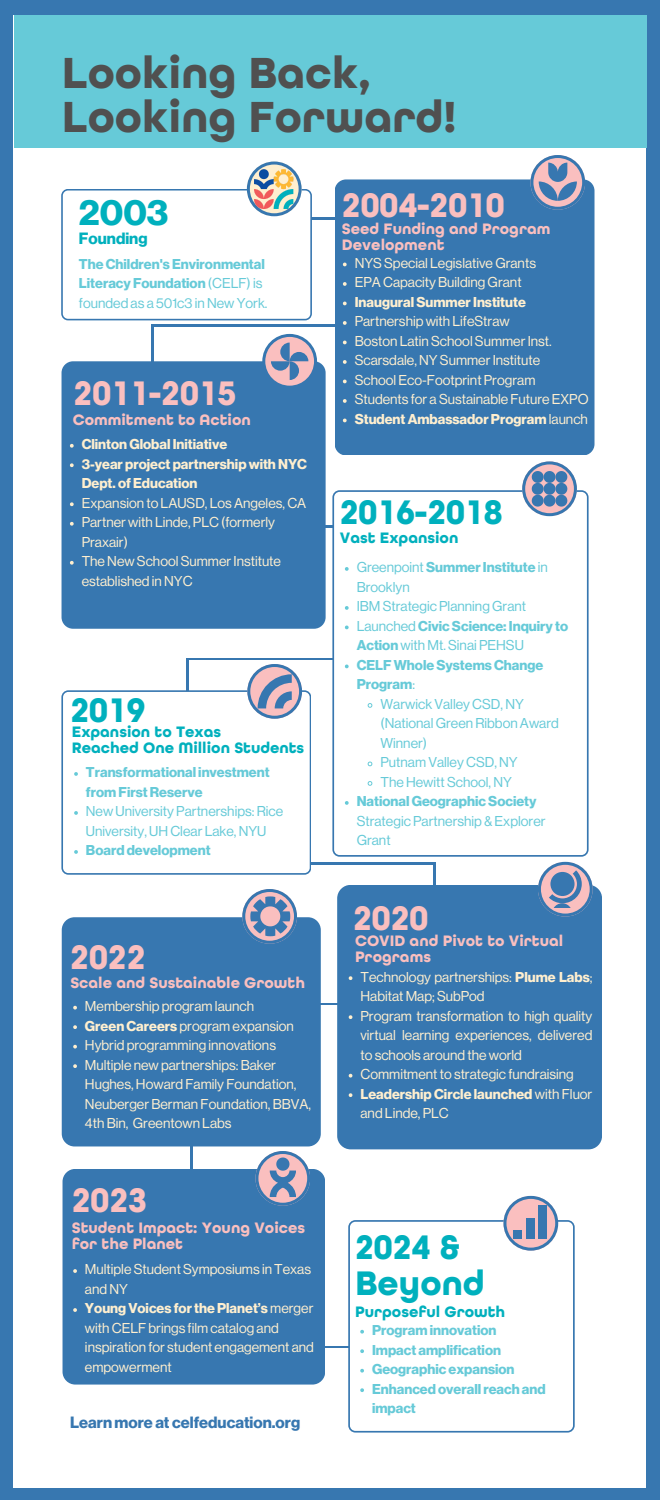
<style>
.page{position:relative;width:660px;height:1500px;background:#3777b0}
.page>*{position:absolute;margin:0;border:0;box-sizing:border-box;transform-origin:0 0}
.t1{font:700 46px/44.2px "All Round Gothic";color:#505050}
.t2{font:700 36px "All Round Gothic";color:#fabfbf}
.t3{font:700 36px "All Round Gothic";color:#00b0bd}
.t4{font:700 36px "Neue Haas Display";color:#00b0bd}
.t5{font:700 16px/15.8px "All Round Gothic";color:#fabfbf}
.t6{font:700 16px "All Round Gothic";color:#00b0bd}
.t7{font:700 16px "Neue Haas Display";color:#3777b0}
.t8{font:700 16px "Neue Haas Display";color:#00b0bd}
.t9{font:14px/19.5px "Neue Haas Display";color:#ffefcf}
.t10{font:700 14px/19.5px "Neue Haas Display";color:#66cad8}
.t11{font:14px/19.5px "Neue Haas Display";color:#66cad8}
.t12{font:700 14px/19.5px "Neue Haas Display";color:#ffefcf}
.s1{font-weight:400}
.s2{font-weight:700}
</style>
<div class="page">
<div style="left:14px;top:15px;width:632px;height:1473px;background:#fff"></div>
<div style="left:14px;top:15px;width:632px;height:133px;background:#66cad8"></div>
<hr style="left:189px;top:1003px;width:158px;height:2px;background:#3777b0">
<div style="left:62px;top:917px;width:259px;height:229px;background:#3777b0;border-radius:13px"></div>
<div style="left:63px;top:1169px;width:262px;height:216px;background:#3777b0;border-radius:13px"></div>
<hr style="left:191px;top:1119px;width:1px;height:83px;background:#3777b0">
<svg style="left:242px;top:889px;width:55px;height:55px"></svg>
<hr style="left:186px;top:658px;width:148px;height:2px;background:#3777b0">
<hr style="left:186px;top:659px;width:2px;height:31px;background:#3777b0">
<div style="left:335px;top:179px;width:260px;height:276px;background:#3777b0;border-radius:11px"></div>
<div style="left:62px;top:361px;width:264px;height:268px;background:#3777b0;border-radius:12px"></div>
<svg style="left:530px;top:155px;width:55px;height:55px"></svg>
<svg style="left:332px;top:490px;width:257px;height:367px"></svg>
<svg style="left:348px;top:1220px;width:227px;height:213px"></svg>
<svg style="left:61px;top:690px;width:250px;height:185px"></svg>
<div style="left:337px;top:885px;width:265px;height:264px;background:#3777b0;border-radius:13px"></div>
<hr style="left:298px;top:526px;width:36px;height:1px;background:#3777b0">
<hr style="left:311px;top:862px;width:123px;height:2px;background:#3777b0">
<hr style="left:226px;top:1346px;width:123px;height:2px;background:#3777b0">
<hr style="left:433px;top:862px;width:2px;height:23px;background:#3777b0">
<hr style="left:152px;top:324px;width:188px;height:2px;background:#3777b0">
<hr style="left:152px;top:324px;width:2px;height:188px;background:#3777b0">
<svg style="left:255px;top:1151px;width:55px;height:55px"></svg>
<svg style="left:503px;top:1196px;width:55px;height:55px"></svg>
<div style="left:513px;top:1231px;width:9px;height:8px;background:#3777b0"></div>
<div style="left:526px;top:1218px;width:8px;height:21px;background:#3777b0"></div>
<div style="left:538px;top:1206px;width:8px;height:33px;background:#3777b0"></div>
<svg style="left:538px;top:862px;width:55px;height:55px"></svg>
<svg style="left:262px;top:334px;width:55px;height:52px"></svg>
<svg style="left:522px;top:461px;width:55px;height:55px"></svg>
<svg style="left:247px;top:664px;width:55px;height:55px"></svg>
<svg style="left:61px;top:162px;width:286px;height:163px"></svg>
<svg style="left:343px;top:341px;width:4px;height:3px"></svg>
<svg style="left:343px;top:360px;width:4px;height:4px"></svg>
<svg style="left:343px;top:380px;width:4px;height:3px"></svg>
<svg style="left:343px;top:399px;width:4px;height:4px"></svg>
<svg style="left:343px;top:419px;width:4px;height:3px"></svg>
<svg style="left:70px;top:444px;width:4px;height:4px"></svg>
<svg style="left:70px;top:463px;width:4px;height:4px"></svg>
<svg style="left:70px;top:502px;width:4px;height:4px"></svg>
<svg style="left:70px;top:522px;width:4px;height:4px"></svg>
<svg style="left:70px;top:561px;width:4px;height:4px"></svg>
<svg style="left:345px;top:567px;width:4px;height:4px"></svg>
<svg style="left:345px;top:606px;width:4px;height:4px"></svg>
<svg style="left:345px;top:626px;width:4px;height:3px"></svg>
<svg style="left:345px;top:665px;width:4px;height:3px"></svg>
<svg style="left:367px;top:703px;width:6px;height:5px"></svg>
<svg style="left:367px;top:761px;width:6px;height:6px"></svg>
<svg style="left:367px;top:781px;width:6px;height:5px"></svg>
<svg style="left:345px;top:801px;width:4px;height:4px"></svg>
<svg style="left:74px;top:772px;width:4px;height:4px"></svg>
<svg style="left:74px;top:811px;width:4px;height:4px"></svg>
<svg style="left:74px;top:850px;width:4px;height:4px"></svg>
<svg style="left:349px;top:976px;width:3px;height:4px"></svg>
<svg style="left:349px;top:1015px;width:3px;height:4px"></svg>
<svg style="left:349px;top:1074px;width:3px;height:4px"></svg>
<svg style="left:349px;top:1093px;width:3px;height:4px"></svg>
<svg style="left:73px;top:1006px;width:4px;height:4px"></svg>
<svg style="left:73px;top:1025px;width:4px;height:4px"></svg>
<svg style="left:73px;top:1045px;width:4px;height:4px"></svg>
<svg style="left:73px;top:1064px;width:4px;height:4px"></svg>
<svg style="left:73px;top:1269px;width:4px;height:4px"></svg>
<svg style="left:73px;top:1308px;width:4px;height:4px"></svg>
<svg style="left:360px;top:1330px;width:4px;height:4px"></svg>
<svg style="left:360px;top:1349px;width:4px;height:4px"></svg>
<svg style="left:360px;top:1369px;width:4px;height:4px"></svg>
<svg style="left:360px;top:1388px;width:4px;height:4px"></svg>
<p class="t1" style="left:62px;top:54px;width:396px">Looking Back,<br>Looking Forward!</p>
<p class="t4" style="left:79px;top:196px;width:91px">2003</p>
<p class="t8" style="left:79px;top:231px;width:70px">Founding</p>
<p class="t10" style="left:79px;top:254px;width:190px">The Children'sEnvironmental<br>Literacy Foundation <span class="s1">(CELF) is founded as a 501c3 in New York.</span></p>
<p class="t2" style="left:74px;top:377px;width:164px">2011-2015</p>
<p class="t5" style="left:73px;top:413px;width:180px">Commitment to Action</p>
<p class="t2" style="left:342px;top:190px;width:164px">2004-2010</p>
<p class="t5" style="left:342px;top:222px;width:210px">Seed Funding and Program<br>Development</p>
<p class="t9" style="left:355px;top:254px;width:183px">NYS Special Legislative Grants</p>
<p class="t9" style="left:355px;top:273px;width:168px">EPA Capacity Building Grant</p>
<p class="t12" style="left:355px;top:293px;width:173px">Inaugural Summer Institute</p>
<p class="t9" style="left:355px;top:312px;width:157px">Partnership with LifeStraw</p>
<p class="t9" style="left:355px;top:332px;width:199px">Boston Latin School Summer Inst.</p>
<p class="t9" style="left:355px;top:351px;width:187px">Scarsdale, NY Summer Institute</p>
<p class="t9" style="left:355px;top:371px;width:182px">School Eco-Footprint Program</p>
<p class="t9" style="left:355px;top:390px;width:235px">Students for a Sustainable Future EXPO</p>
<p class="t12" style="left:355px;top:410px;width:235px">Student Ambassador Program <span class="s1">launch</span></p>
<p class="t12" style="left:82px;top:435px;width:147px">Clinton Global Initiative</p>
<p class="t12" style="left:82px;top:454px;width:227px">3-year project partnershipwith NYC<br>Dept. of Education</p>
<p class="t9" style="left:82px;top:493px;width:226px">Expansion to LAUSD, Los Angeles, CA</p>
<p class="t9" style="left:82px;top:513px;width:195px">Partner with Linde, PLC (formerly<br>Praxair)</p>
<p class="t9" style="left:82px;top:552px;width:201px">The New School Summer Institute established in NYC</p>
<p class="t11" style="left:357px;top:558px;width:193px">Greenpoint <span class="s2">SummerInstitute</span> in<br>Brooklyn</p>
<p class="t11" style="left:357px;top:597px;width:171px">IBM Strategic Planning Grant</p>
<p class="t10" style="left:357px;top:617px;width:213px"><span class="s1">Launched</span> CivicScience: Inquiry to<br>Action <span class="s1">with Mt. Sinai PEHSU</span></p>
<p class="t10" style="left:357px;top:656px;width:188px">CELFWholeSystems Change<br>Program<span class="s1">:</span></p>
<p class="t11" style="left:380px;top:695px;width:180px">Warwick Valley CSD, NY (National Green Ribbon Award<br>Winner)</p>
<p class="t11" style="left:380px;top:753px;width:139px">Putnam Valley CSD, NY</p>
<p class="t11" style="left:380px;top:773px;width:133px">The Hewitt School, NY</p>
<p class="t11" style="left:357px;top:792px;width:190px"><span class="s2">National GeographicSociety<br></span>Strategic Partnership &amp; Explorer<br>Grant</p>
<p class="t3" style="left:340px;top:497px;width:164px">2016-2018</p>
<p class="t6" style="left:340px;top:531px;width:120px">Vast Expansion</p>
<p class="t3" style="left:70px;top:694px;width:77px">2019</p>
<p class="t6" style="left:72px;top:725px;width:151px">Expansion to Texas</p>
<p class="t6" style="left:72px;top:741px;width:234px">Reached One Million Students</p>
<p class="t10" style="left:86px;top:763px;width:185px">Transformational investment from FirstReserve</p>
<p class="t11" style="left:86px;top:802px;width:199px">New University Partnerships: Rice<br>University, UH Clear Lake, NYU</p>
<p class="t10" style="left:86px;top:841px;width:126px">Board development</p>
<p class="t2" style="left:70px;top:941px;width:77px">2022</p>
<p class="t5" style="left:70px;top:976px;width:236px">Scale and Sustainable Growth</p>
<p class="t9" style="left:85px;top:997px;width:171px">Membership program launch</p>
<p class="t9" style="left:85px;top:1016px;width:210px"><span class="s2">Green Careers</span> program expansion</p>
<p class="t9" style="left:85px;top:1036px;width:193px">Hybrid programming innovations</p>
<p class="t9" style="left:85px;top:1055px;width:228px">Multiple new partnerships: Baker<br>Hughes, Howard Family Foundation,<br>Neuberger Berman Foundation, BBVA,<br>4th Bin, Greentown Labs</p>
<p class="t2" style="left:72px;top:1184px;width:77px">2023</p>
<p class="t5" style="left:72px;top:1221px;width:235px">Student Impact: Young Voices for the Planet</p>
<p class="t9" style="left:85px;top:1260px;width:228px">Multiple Student Symposiums in Texas and NY</p>
<p class="t9" style="left:85px;top:1299px;width:230px"><span class="s2">YoungVoices for thePlanet’s</span> merger with CELF brings film catalog and inspiration for student engagement and empowerment</p>
<p class="t7" style="left:70px;top:1415px;width:231px">Learn more at celfeducation.org</p>
<p class="t2" style="left:353px;top:903px;width:77px">2020</p>
<p class="t5" style="left:355px;top:934px;width:210px">COVID and Pivot to Virtual<br>Programs</p>
<p class="t9" style="left:360px;top:967px;width:233px">Technology partnerships: <span class="s2">Plume Labs</span>;<br>Habitat Map; SubPod</p>
<p class="t9" style="left:360px;top:1006px;width:233px;text-align:justify">Program transformation to high quality virtual learning experiences, delivered to schools around the world</p>
<p class="t9" style="left:360px;top:1065px;width:215px">Commitment to strategic fundraising</p>
<p class="t12" style="left:360px;top:1084px;width:233px">Leadership Circle launched <span class="s1">with Fluor and Linde, PLC</span></p>
<p class="t3" style="left:355px;top:1232px;width:107px">2024 &amp;</p>
<p class="t3" style="left:355px;top:1268px;width:131px">Beyond</p>
<p class="t6" style="left:355px;top:1305px;width:152px">Purposeful Growth</p>
<p class="t10" style="left:372px;top:1321px;width:126px">Program innovation</p>
<p class="t10" style="left:372px;top:1340px;width:131px">Impact amplification</p>
<p class="t10" style="left:372px;top:1360px;width:144px">Geographic expansion</p>
<p class="t10" style="left:372px;top:1379px;width:175px">Enhanced overall reach and impact</p>
</div>
